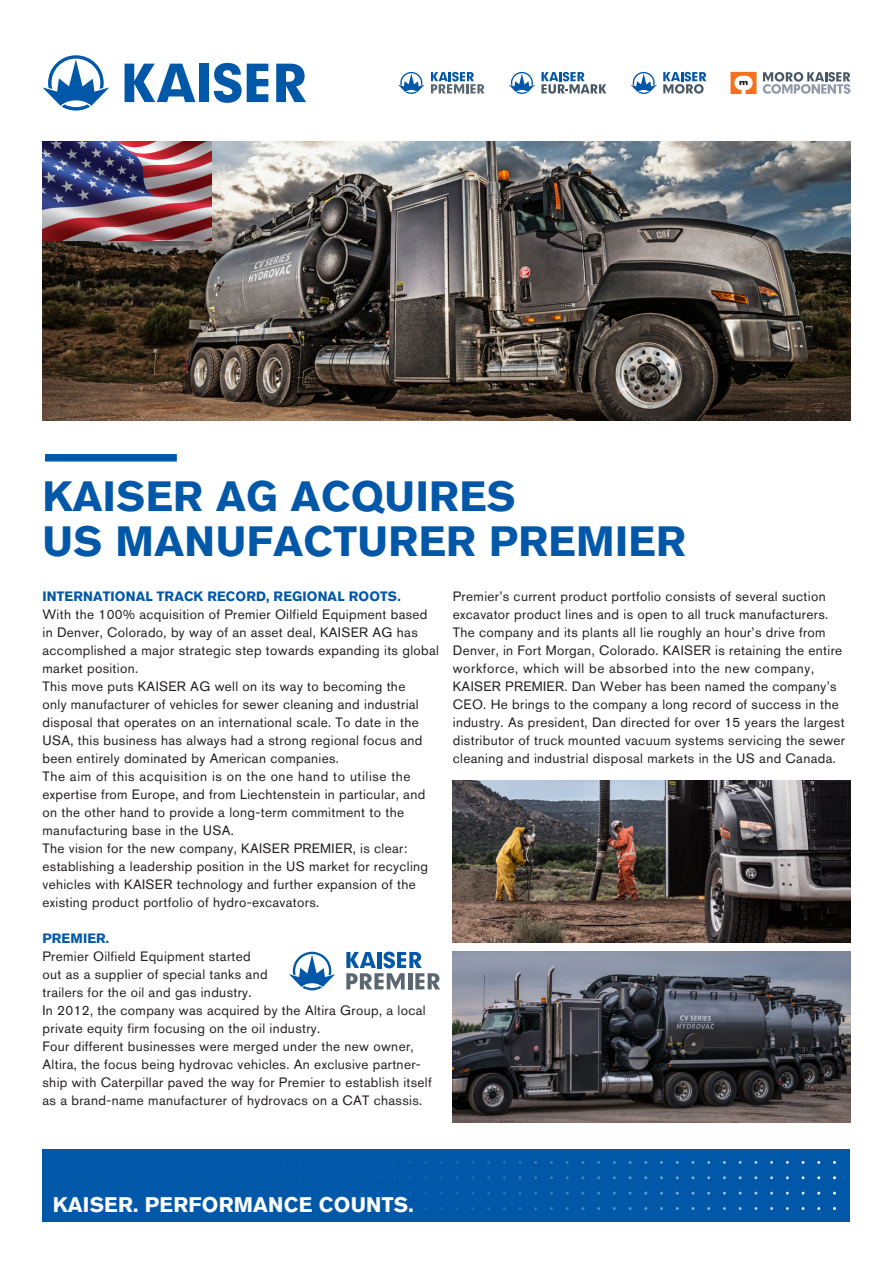
<style>
.page{position:relative;width:893px;height:1263px;background:#fff}
.page>*{position:absolute;margin:0;border:0;box-sizing:border-box;transform-origin:0 0}
.t1{font:700 42px/45px "Akzidenz Grotesk BQ";letter-spacing:.01em;color:#0157a8}
.t2{font:700 21px "Akzidenz Grotesk BQ";letter-spacing:.01em;color:#fff}
.t3{font:13.5px/18px "Akzidenz Grotesk BQ";letter-spacing:.025em;color:#231f20}
.t4{font:700 13.5px "Akzidenz Grotesk BQ";letter-spacing:.01em;color:#0157a8}
</style>
<div class="page">
<div style="left:45px;top:454px;width:132px;height:7px;background:#0157a8"></div>
<img style="left:43px;top:142px;width:807px;height:279px">
<img style="left:453px;top:952px;width:397px;height:171px">
<img style="left:453px;top:781px;width:397px;height:162px">
<div style="left:43px;top:1150px;width:807px;height:72px;background:#0157a8"></div>
<svg style="left:456px;top:1161px;width:380px;height:3px"></svg>
<svg style="left:289px;top:952px;width:46px;height:38px"></svg>
<svg style="left:346px;top:952px;width:94px;height:38px"></svg>
<svg style="left:43px;top:55px;width:66px;height:56px"></svg>
<svg style="left:125px;top:64px;width:70px;height:38px"></svg>
<div style="left:199px;top:64px;width:10px;height:38px;background:#0157a8"></div>
<svg style="left:214px;top:63px;width:54px;height:40px"></svg>
<svg style="left:276px;top:64px;width:30px;height:38px"></svg>
<svg style="left:541px;top:72px;width:65px;height:22px"></svg>
<svg style="left:509px;top:72px;width:26px;height:22px"></svg>
<svg style="left:630px;top:72px;width:27px;height:22px"></svg>
<svg style="left:663px;top:72px;width:43px;height:22px"></svg>
<svg style="left:763px;top:72px;width:87px;height:22px"></svg>
<svg style="left:730px;top:72px;width:26px;height:22px"></svg>
<svg style="left:398px;top:72px;width:27px;height:22px"></svg>
<svg style="left:431px;top:72px;width:53px;height:22px"></svg>
<img style="left:43px;top:142px;width:169px;height:99px">
<h1 class="t1" style="left:43px;top:473px;width:645px">KAISER AG ACQUIRES<br>US MANUFACTURER PREMIER</h1>
<p class="t4" style="left:43px;top:588px;width:360px">INTERNATIONAL TRACK RECORD, REGIONAL ROOTS.</p>
<p class="t3" style="left:43px;top:605px;width:398px">With the 100% acquisition of Premier Oilfield Equipment based in Denver, Colorado, by way of an asset deal, KAISER AG has accomplished a major strategic step towards expanding its global market position.<br>This move puts KAISER AG well on its way to becoming the<br>only manufacturer of vehicles for sewer cleaning and industrial disposal that operates on an international scale. To date in the USA, this business has always had a strong regional focus and been entirely dominated by American companies.<br>The aim of this acquisition is on the one hand to utilise the expertise from Europe, and from Liechtenstein in particular, and on the other hand to provide a long-term commitment to the manufacturing base in the USA.<br>The vision for the new company, KAISER PREMIER, is clear: establishing a leadership position in the US market for recycling vehicles with KAISER technology and further expansion of the existing product portfolio of hydro-excavators.</p>
<p class="t4" style="left:43px;top:930px;width:68px">PREMIER.</p>
<p class="t3" style="left:43px;top:947px;width:391px">Premier Oilfield Equipment started<br>out as a supplier of special tanks and<br>trailers for the oil and gas industry.<br>In 2012, the company was acquired by the Altira Group, a local private equity firm focusing on the oil industry.<br>Four different businesses were merged under the new owner, Altira, the focus being hydrovac vehicles. An exclusive partner&shy;ship with Caterpillar paved the way for Premier to establish itself as a brand-name manufacturer of hydrovacs on a CAT chassis.</p>
<p class="t3" style="left:453px;top:587px;width:394px">Premier’s current product portfolio consists of several suction excavator product lines and is open to all truck manufacturers.<br>The company and its plants all lie roughly an hour’s drive from Denver, in Fort Morgan, Colorado. KAISER is retaining the entire workforce, which will be absorbed into the new company, KAISER PREMIER. Dan Weber has been named the company’s CEO. He brings to the company a long record of success in the industry. As president, Dan directed for over 15 years the largest distributor of truck mounted vacuum systems servicing the sewer cleaning and industrial disposal markets in the US and Canada.</p>
<h2 class="t2" style="left:53px;top:1192px;width:362px">KAISER. PERFORMANCE COUNTS.</h2>
</div>
